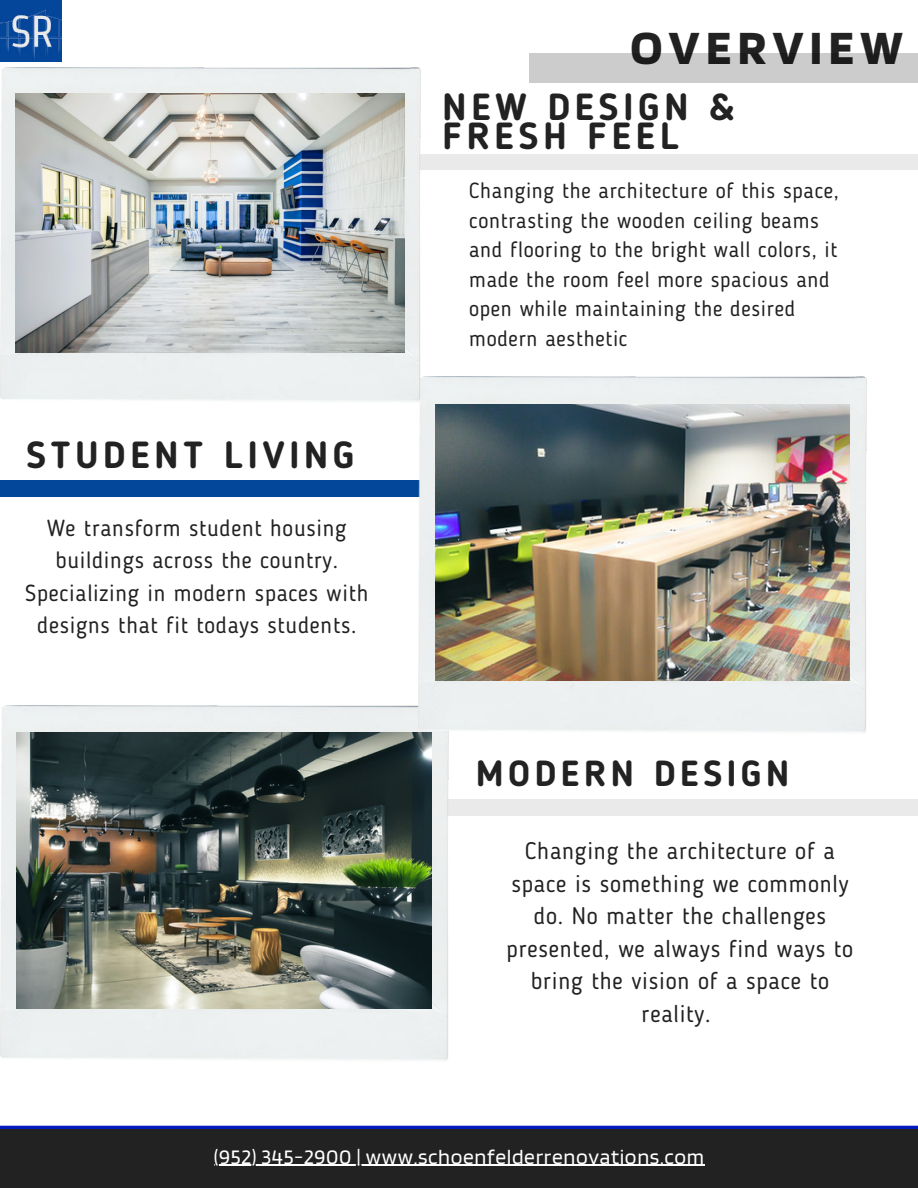
<style>
.page{position:relative;width:918px;height:1188px;background:#fff}
.page>*{position:absolute;margin:0;border:0;box-sizing:border-box;transform-origin:0 0}
.t1{font:700 49.8px "Blinker";letter-spacing:.13em;color:#222}
.t2{font:700 37.5px/29.2px "Blogger Sans";letter-spacing:.13em;color:#222}
.t3{font:700 36px "Blogger Sans";letter-spacing:.13em;color:#222}
.t4{font:23.7px/32.5px "Blogger Sans";letter-spacing:.03em;color:#222;text-align:center}
.t5{font:23.1px/32.4px "Blogger Sans";letter-spacing:.03em;color:#222;text-align:center}
.t6{font:21.6px/29.5px "Blogger Sans";letter-spacing:.03em;color:#222}
.t7{font:21.6px "Blinker";letter-spacing:.03em;color:#fff}
</style>
<div class="page">
<img style="left:0;top:0;width:62px;height:62px">
<div style="left:0;top:481px;width:840px;height:15px;background:#03479a"></div>
<div style="left:42px;top:799px;width:876px;height:16px;background:#eaeaea"></div>
<img style="left:0;top:705px;width:448px;height:356px">
<img style="left:17px;top:733px;width:414px;height:276px">
<div style="left:529px;top:53px;width:389px;height:29px;background:#ccc"></div>
<div style="left:0;top:1126px;width:918px;height:6px;background:#011bbe"></div>
<div style="left:0;top:1129px;width:918px;height:59px;background:#222"></div>
<div style="left:418px;top:377px;width:449px;height:356px;background:#ecf0f1"></div>
<img style="left:435px;top:404px;width:414px;height:276px">
<hr style="left:214px;top:1165px;width:491px;height:1px;background:#fff">
<div style="left:40px;top:154px;width:878px;height:16px;background:#eaeaea"></div>
<div style="left:0;top:68px;width:421px;height:334px;background:#ecf0f1"></div>
<img style="left:16px;top:93px;width:389px;height:259px">
<h1 class="t1" style="left:630px;top:22px;width:274px">OVERVIEW</h1>
<h2 class="t2" style="left:443px;top:92px;width:294px">NEW DESIGN &amp;<br>FRESH FEEL</h2>
<h2 class="t2" style="left:26px;top:440px;width:329px">STUDENT LIVING</h2>
<p class="t5" style="left:25px;top:511px;width:345px">We transform student housing buildings across the country.<br>Specializing in modern spaces with designs that fit todays students.</p>
<p class="t6" style="left:469px;top:176px;width:371px">Changing the architecture of this space, contrasting the wooden ceiling beams and flooring to the bright wall colors, it made the room feel more spacious and open while maintaining the desired modern aesthetic</p>
<h3 class="t3" style="left:476px;top:752px;width:314px">MODERN DESIGN</h3>
<p class="t4" style="left:507px;top:835px;width:348px">Changing the architecture of a space is something we commonly do. No matter the challenges presented, we always find ways to bring the vision of a space to reality.</p>
<p class="t7" style="left:214px;top:1146px;width:492px">(952) 345-2900 | www.schoenfelderrenovations.com</p>
</div>
